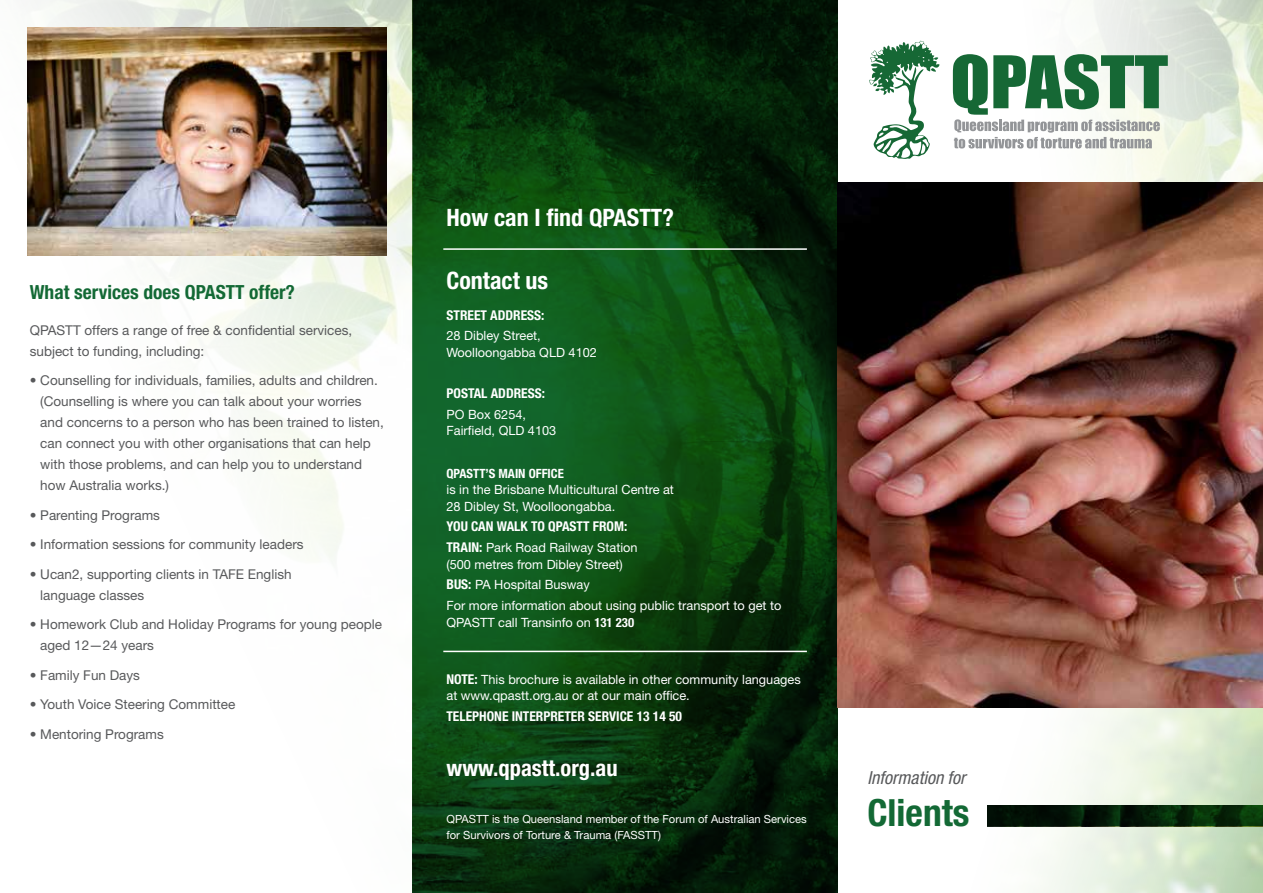
<style>
.page{position:relative;width:1263px;height:893px;background:#fff}
.page>*{position:absolute;margin:0;border:0;box-sizing:border-box;transform-origin:0 0}
.t1{font:700 condensed 37.5px "Helvetica Neue LT Std";color:#136935}
.t2{font:700 condensed 24px "Helvetica Neue LT Std";color:#fff}
.t3{font:700 condensed 22.5px "Helvetica Neue LT Std";color:#fff}
.t4{font:700 condensed 19.5px "Helvetica Neue LT Std";color:#136935}
.t5{font:italic condensed 18px "Helvetica Neue LT Std";color:#58595b}
.t6{font:13.5px/21px "Helvetica Neue LT Std";color:#58595b}
.t7{font:700 condensed 13.5px "Helvetica Neue LT Std";color:#fff}
.t8{font:12.75px/16.5px "Helvetica Neue LT Std";color:#fff}
.t9{font:700 condensed 12.75px "Helvetica Neue LT Std";color:#fff}
.t10{font:11.25px/16.5px "Helvetica Neue LT Std";color:#fff}
.s1{font-weight:700;font-stretch:condensed;font-size:13.5px}
.s2{font-weight:700;font-stretch:condensed}
</style>
<div class="page">
<img style="left:885px;top:0;width:378px;height:183px">
<img style="left:838px;top:707px;width:425px;height:186px">
<img style="left:412px;top:0;width:426px;height:893px">
<img style="left:838px;top:183px;width:425px;height:524px">
<hr style="left:443px;top:248px;width:364px;height:2px;background:#fff">
<hr style="left:443px;top:651px;width:364px;height:1px;background:#fff">
<svg style="left:27px;top:0;width:385px;height:559px"></svg>
<img style="left:28px;top:28px;width:359px;height:227px">
<img style="left:987px;top:805px;width:276px;height:21px">
<svg style="left:869px;top:41px;width:70px;height:118px"></svg>
<svg style="left:953px;top:54px;width:215px;height:95px"></svg>
<svg style="left:463px;top:41px;width:70px;height:118px;background:#062a09"></svg>
<svg style="left:546px;top:54px;width:215px;height:95px;background:#042107"></svg>
<h3 class="t4" style="left:30px;top:280px;width:267px">What services does QPASTT offer?</h3>
<p class="t6" style="left:30px;top:319px;width:324px">QPASTT offers a range of free &amp; confidential services, subject to funding, including:</p>
<p class="t6" style="left:40px;top:370px;width:345px;text-indent:-11px">• Counselling for individuals, families, adults and children. (Counselling is where you can talk about your worries and concerns to a person who has been trained to listen, can connect you with other organisations that can help with those problems, and can help you to understand how Australia works.)</p>
<p class="t6" style="left:30px;top:504px;width:132px">• Parenting Programs</p>
<p class="t6" style="left:30px;top:534px;width:275px">• Information sessions for community leaders</p>
<p class="t6" style="left:40px;top:563px;width:253px;text-indent:-11px">• Ucan2, supporting clients in TAFE English language classes</p>
<p class="t6" style="left:40px;top:614px;width:343px;text-indent:-11px">• Homework Club and Holiday Programs for young people aged 12—24 years</p>
<p class="t6" style="left:30px;top:664px;width:112px">• Family Fun Days</p>
<p class="t6" style="left:30px;top:694px;width:207px">• Youth Voice Steering Committee</p>
<p class="t6" style="left:30px;top:723px;width:136px">• Mentoring Programs</p>
<h2 class="t2" style="left:446px;top:203px;width:229px">How can I find QPASTT?</h2>
<h2 class="t2" style="left:446px;top:265px;width:103px">Contact us</h2>
<p class="t7" style="left:446px;top:307px;width:99px">STREET ADDRESS:</p>
<p class="t8" style="left:446px;top:327px;width:152px">28 Dibley Street,<br>Woolloongabba QLD 4102</p>
<p class="t7" style="left:446px;top:385px;width:100px">POSTAL ADDRESS:</p>
<p class="t8" style="left:446px;top:406px;width:111px">PO Box 6254,<br>Fairfield, QLD 4103</p>
<p class="t9" style="left:446px;top:465px;width:119px">QPASTT’S MAIN OFFICE</p>
<p class="t8" style="left:446px;top:481px;width:229px">is in the Brisbane Multicultural Centre at<br>28 Dibley St, Woolloongabba.</p>
<p class="t7" style="left:446px;top:518px;width:182px">YOU CAN WALK TO QPASTT FROM:</p>
<p class="t8" style="left:446px;top:539px;width:193px"><span class="s1">TRAIN:</span> Park Road Railway Station (500 metres from Dibley Street)</p>
<p class="t8" style="left:446px;top:574px;width:336px;line-height:20.7px"><span class="s1">BUS:</span> PA Hospital Busway<br>For more information about using public transport to get to</p>
<p class="t8" style="left:446px;top:614px;width:189px">QPASTT call Transinfo on <span class="s2">131 230</span></p>
<p class="t8" style="left:446px;top:671px;width:356px"><span class="s1">NOTE:</span> This brochure is available in other community languages at www.qpastt.org.au or at our main office.</p>
<p class="t7" style="left:446px;top:708px;width:237px">TELEPHONE INTERPRETER SERVICE 13 14 50</p>
<h3 class="t3" style="left:446px;top:754px;width:173px">www.qpastt.org.au</h3>
<p class="t10" style="left:446px;top:810px;width:362px">QPASTT is the Queensland member of the Forum of Australian Services for Survivors of Torture &amp; Trauma (FASSTT)</p>
<h3 class="t5" style="left:867px;top:767px;width:100px">Information for</h3>
<h1 class="t1" style="left:867px;top:790px;width:104px">Clients</h1>
</div>
